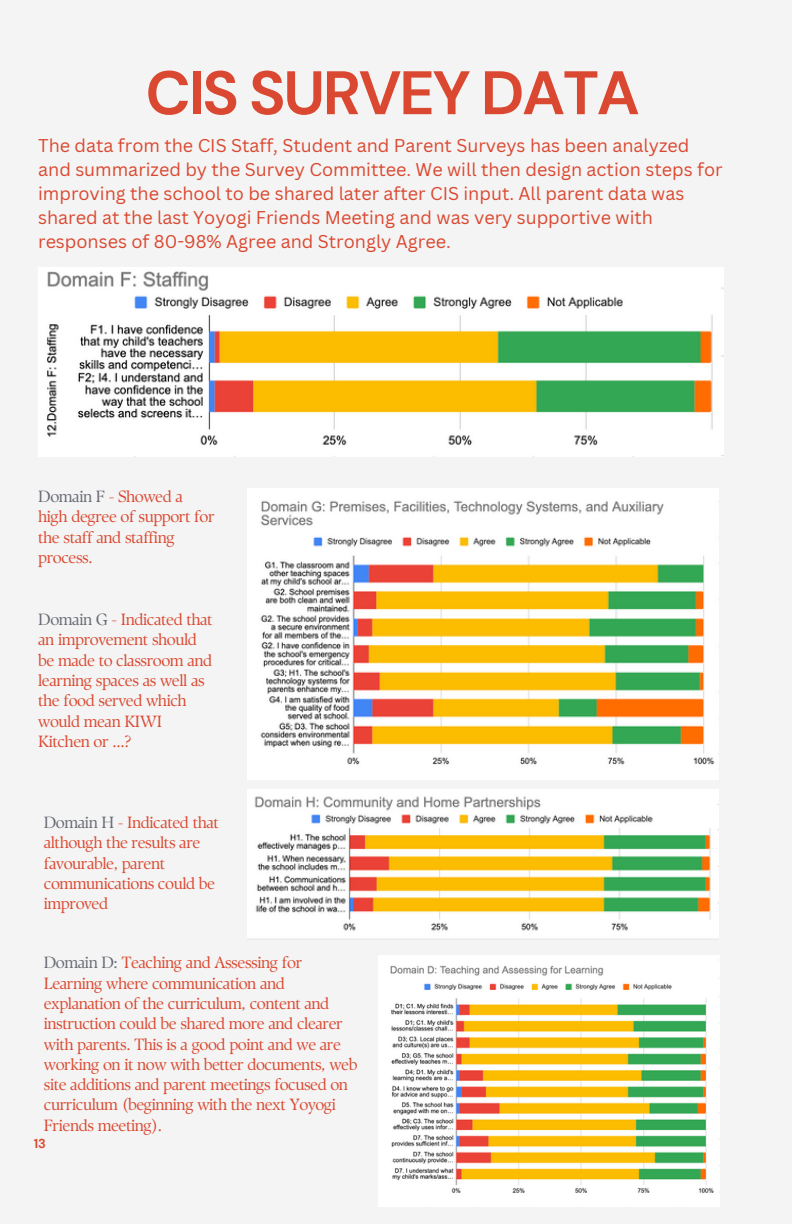
<style>
.page{position:relative;width:792px;height:1224px;background:#f3f4f3}
.page>*{position:absolute;margin:0;border:0;box-sizing:border-box;transform-origin:0 0}
.t1{font:700 61.2px "DM Sans";letter-spacing:-.035em;color:#db4831}
.t2{font:18px/24px "Canva Sans";color:#db4831}
.t3{font:16.2px/20.2px "TY Serif D";letter-spacing:-.03em;color:#db4831}
.t4{font:700 13px "DM Sans";color:#db4831}
.s1{color:#676973}
</style>
<div class="page">
<img style="left:38px;top:267px;width:686px;height:189px">
<img style="left:248px;top:489px;width:471px;height:291px">
<img style="left:248px;top:790px;width:471px;height:150px">
<img style="left:379px;top:956px;width:340px;height:250px">
<p class="t1" style="left:146px;top:53px;width:496px">CIS SURVEY DATA</p>
<p class="t2" style="left:38px;top:133px;width:686px">The data from the CIS Staff, Student and Parent Surveys has been analyzed and summarized by the Survey Committee. We will then design action steps for improving the school to be shared later after CIS input. All parent data was shared at the last Yoyogi Friends Meeting and was very supportive with responses of 80-98% Agree and Strongly Agree.</p>
<p class="t3" style="left:38px;top:486px;width:178px"><span class="s1">Domain F</span> - Showed a high degree of support for the staff and staffing process.</p>
<p class="t3" style="left:38px;top:609px;width:176px"><span class="s1">Domain G</span> - Indicated that an improvement should be made to classroom and learning spaces as well as the food served which would mean KIWI<br>Kitchen or ...?</p>
<p class="t3" style="left:44px;top:812px;width:177px"><span class="s1">Domain H</span> - Indicated that although the results are favourable, parent communications could be improved</p>
<p class="t3" style="left:44px;top:953px;width:315px"><span class="s1">Domain D:</span> Teaching and Assessing for Learning where communication and explanation of the curriculum, content and instruction could be shared more and clearer with parents. This is a good point and we are working on it now with better documents, web site additions and parent meetings focused on curriculum (beginning with the next Yoyogi Friends meeting).</p>
<p class="t4" style="left:34px;top:1135px;width:13px">13</p>
</div>
